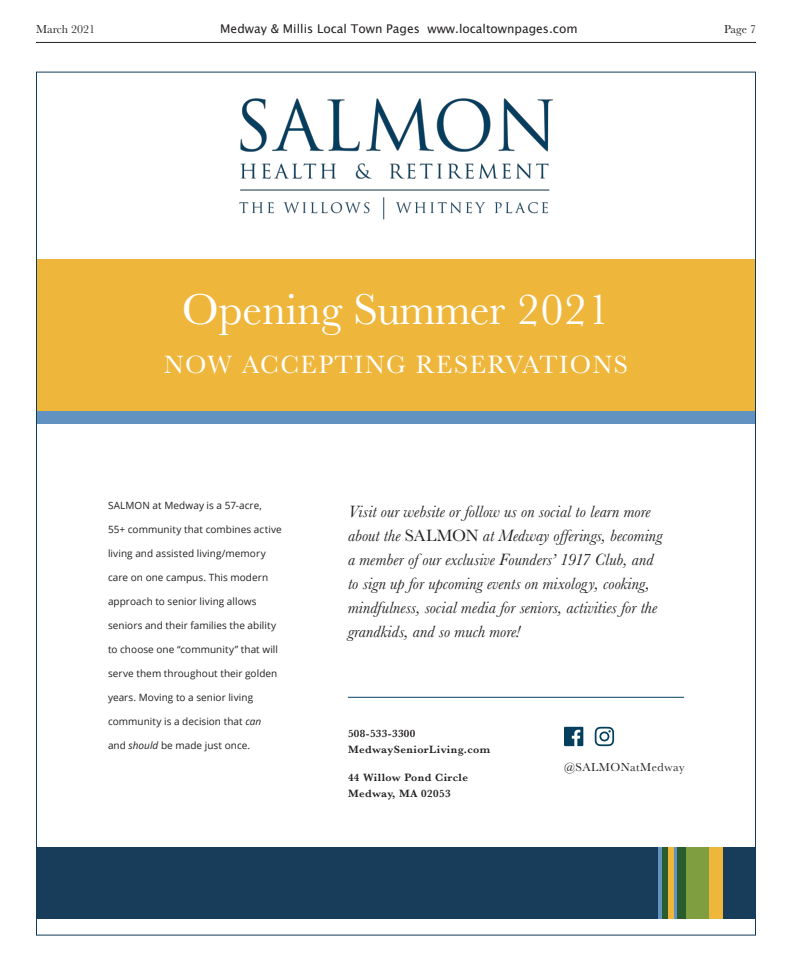
<style>
.page{position:relative;width:792px;height:972px;background:#fff}
.page>*{position:absolute;margin:0;border:0;box-sizing:border-box;transform-origin:0 0}
.t1{font:45px "Baskerville";color:#fff}
.t2{font:26px "Baskerville";letter-spacing:.06em;color:#fff}
.t3{font:italic 17px/24px "Baskerville";letter-spacing:.005em;color:#231f20}
.t4{font:12px "Lucida Grande";color:#231f20}
.t5{font:12px "Baskerville";letter-spacing:.03em;color:#231f20}
.t6{font:12px "Baskerville";color:#231f20}
.t7{font:600 11px/16px "Baskerville";letter-spacing:.04em;color:#231f20}
.t8{font:10px "Open Sans";letter-spacing:.005em;color:#231f20}
.s1{font-style:italic}
.s2{font-style:normal}
</style>
<div class="page">
<hr style="left:36px;top:42px;width:720px;height:1px;background:#231f20">
<div style="left:36px;top:847px;width:719px;height:72px;background:#183d5a"></div>
<div style="left:705px;top:847px;width:18px;height:72px;background:#efb63c"></div>
<div style="left:658px;top:847px;width:51px;height:72px;background:#6292bf"></div>
<div style="left:686px;top:847px;width:23px;height:72px;background:#7e9e40"></div>
<div style="left:677px;top:847px;width:9px;height:72px;background:#2b5c2d"></div>
<div style="left:662px;top:847px;width:6px;height:72px;background:#2b5c2d"></div>
<div style="left:668px;top:847px;width:6px;height:72px;background:#efb63c"></div>
<svg style="left:564px;top:727px;width:19px;height:19px"></svg>
<svg style="left:595px;top:727px;width:19px;height:19px"></svg>
<div style="left:36px;top:260px;width:719px;height:152px;background:#efb63c"></div>
<div style="left:36px;top:412px;width:719px;height:12px;background:#6292bf"></div>
<img style="left:239px;top:98px;width:315px;height:122px">
<hr style="left:348px;top:697px;width:336px;height:1px;background:#043f5e">
<p class="t6" style="left:36px;top:21px;width:61px">March 2021</p>
<p class="t4" style="left:220px;top:22px;width:359px">Medway &amp; Millis Local Town Pages www.localtownpages.com</p>
<p class="t5" style="left:724px;top:21px;width:33px">Page 7</p>
<h1 class="t1" style="left:182px;top:281px;width:430px">Opening Summer 2021</h1>
<h2 class="t2" style="left:164px;top:348px;width:465px">NOW ACCEPTING RESERVATIONS</h2>
<p class="t8" style="left:108px;top:499px;width:155px">SALMON at Medway is a 57-acre,</p>
<p class="t8" style="left:108px;top:523px;width:175px">55+ community that combines active</p>
<p class="t8" style="left:108px;top:547px;width:159px">living and assisted living/memory</p>
<p class="t8" style="left:108px;top:571px;width:162px">care on one campus. This modern</p>
<p class="t8" style="left:108px;top:595px;width:150px">approach to senior living allows</p>
<p class="t8" style="left:108px;top:619px;width:170px">seniors and their families the ability</p>
<p class="t8" style="left:108px;top:643px;width:172px">to choose one “community” that will</p>
<p class="t8" style="left:108px;top:667px;width:171px">serve them throughout their golden</p>
<p class="t8" style="left:108px;top:691px;width:147px">years. Moving to a senior living</p>
<p class="t8" style="left:108px;top:715px;width:155px">community is a decision that <span class="s1">can</span></p>
<p class="t8" style="left:108px;top:739px;width:144px">and <span class="s1">should</span> be made just once.</p>
<p class="t3" style="left:348px;top:500px;width:316px">Visit our website or follow us on social to learn more about the <span class="s2">SALMON</span> at Medway offerings, becoming a member of our exclusive Founders’ 1917 Club, and to sign up for upcoming events on mixology, cooking, mindfulness, social media for seniors, activities for the grandkids, and so much more!</p>
<p class="t7" style="left:348px;top:725px;width:144px">508-533-3300<br>MedwaySeniorLiving.com</p>
<p class="t7" style="left:348px;top:769px;width:122px">44 Willow Pond Circle<br>Medway, MA 02053</p>
<p class="t5" style="left:564px;top:759px;width:122px">@SALMONatMedway</p>
</div>
